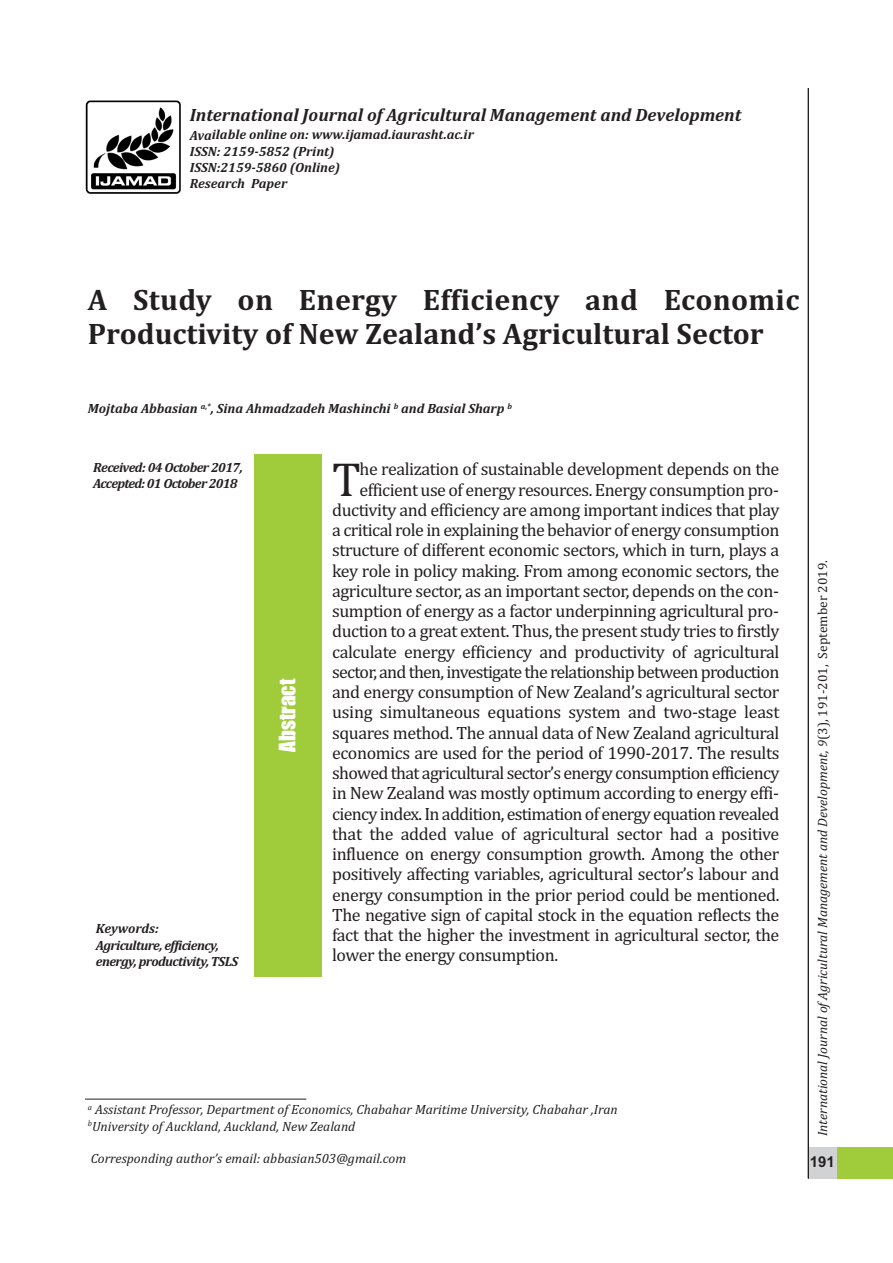
<style>
.page{position:relative;width:893px;height:1263px;background:#fff}
.page>*{position:absolute;margin:0;border:0;box-sizing:border-box;transform-origin:0 0}
.t1{font:48.3px "Cambria";color:#231f20}
.t2{font:700 30px/34.5px "Cambria";color:#231f20}
.t3{font:21px "Impact";color:#fff}
.t4{font:18px "Cambria";letter-spacing:-.025em;color:#231f20}
.t5{font:italic 700 18px "Cambria";color:#231f20}
.t6{font:700 15px "Arial";color:#231f20}
.t7{font:italic 13.5px/16.2px "Cambria";color:#231f20}
.t8{font:italic 700 13.5px/16.2px "Cambria";letter-spacing:-.005em;color:#231f20}
.t9{font:italic 700 13.5px/16.2px "Cambria";letter-spacing:-.04em;color:#231f20}
.t10{font:italic 700 13.5px/16.2px "Cambria";letter-spacing:-.05em;color:#231f20}
.s1{font-style:normal}
</style>
<div class="page">
<div style="left:808px;top:1147px;width:85px;height:32px;background:#a0cc3c"></div>
<div style="left:808px;top:1147px;width:29px;height:32px;background:#d1d2d4"></div>
<hr style="left:808px;top:88px;width:1px;height:1090px;background:#231f20">
<div style="left:255px;top:454px;width:67px;height:522px;background:#a0cc3c"></div>
<hr style="left:85px;top:1099px;width:221px;height:1px;background:#231f20">
<img style="left:85px;top:100px;width:96px;height:94px">
<p class="t5" style="left:190px;top:104px;width:553px">International Journal of Agricultural Management and Development</p>
<p class="t8" style="left:190px;top:127px;width:286px">Available online on: www.ijamad.iaurasht.ac.ir<br>ISSN: 2159-5852 (Print)<br>ISSN:2159-5860 (Online)<br>Research Paper</p>
<h2 class="t2" style="left:88px;top:282px;width:713px">A Study on Energy Efficiency and Economic<br>Productivity of New Zealand’s Agricultural Sector</h2>
<p class="t8" style="left:88px;top:400px;width:426px">Mojtaba Abbasian <sup>a,*</sup>, Sina Ahmadzadeh Mashinchi <sup>b</sup> and Basial Sharp <sup>b</sup></p>
<p class="t10" style="left:93px;top:459px;width:151px">Received: 04 October 2017,<br>Accepted: 01 October 2018</p>
<h1 class="t1" style="left:332px;top:451px;width:30px">T</h1>
<p class="t4" style="left:360px;top:458px;width:421px">he realization of sustainable development depends on the</p>
<p class="t4" style="left:360px;top:479px;width:421px">efficient use of energy resources. Energy consumption pro-</p>
<p class="t4" style="left:332px;top:499px;width:449px">ductivity and efficiency are among important indices that play</p>
<p class="t4" style="left:332px;top:519px;width:449px">a critical role in explaining the behavior of energy consumption</p>
<p class="t4" style="left:332px;top:539px;width:449px">structure of different economic sectors, which in turn, plays a</p>
<p class="t4" style="left:332px;top:560px;width:449px">key role in policy making. From among economic sectors, the</p>
<p class="t4" style="left:332px;top:580px;width:448px">agriculture sector, as an important sector, depends on the con-</p>
<p class="t4" style="left:332px;top:600px;width:448px">sumption of energy as a factor underpinning agricultural pro-</p>
<p class="t4" style="left:332px;top:620px;width:449px">duction to a great extent. Thus, the present study tries to firstly</p>
<p class="t4" style="left:332px;top:641px;width:449px">calculate energy efficiency and productivity of agricultural</p>
<p class="t4" style="left:332px;top:661px;width:449px">sector, and then, investigate the relationship between production</p>
<p class="t4" style="left:332px;top:681px;width:449px">and energy consumption of New Zealand’s agricultural sector</p>
<p class="t4" style="left:332px;top:701px;width:449px">using simultaneous equations system and two-stage least</p>
<p class="t4" style="left:332px;top:722px;width:449px">squares method. The annual data of New Zealand agricultural</p>
<p class="t4" style="left:332px;top:742px;width:449px">economics are used for the period of 1990-2017. The results</p>
<p class="t4" style="left:332px;top:762px;width:449px">showed that agricultural sector’s energy consumption efficiency</p>
<p class="t4" style="left:332px;top:782px;width:448px">in New Zealand was mostly optimum according to energy effi-</p>
<p class="t4" style="left:332px;top:803px;width:449px">ciency index. In addition, estimation of energy equation revealed</p>
<p class="t4" style="left:332px;top:823px;width:449px">that the added value of agricultural sector had a positive</p>
<p class="t4" style="left:332px;top:843px;width:449px">influence on energy consumption growth. Among the other</p>
<p class="t4" style="left:332px;top:863px;width:449px">positively affecting variables, agricultural sector’s labour and</p>
<p class="t4" style="left:332px;top:884px;width:449px">energy consumption in the prior period could be mentioned.</p>
<p class="t4" style="left:332px;top:904px;width:449px">The negative sign of capital stock in the equation reflects the</p>
<p class="t4" style="left:332px;top:924px;width:449px">fact that the higher the investment in agricultural sector, the</p>
<p class="t4" style="left:332px;top:944px;width:227px">lower the energy consumption.</p>
<p class="t3" style="left:276px;top:751px;width:74px;rotate:-90deg">Abstract</p>
<p class="t9" style="left:96px;top:920px;width:144px">Keywords:<br>Agriculture, efficiency, energy, productivity, TSLS</p>
<p class="t7" style="left:88px;top:1101px;width:531px"><sup>a</sup> Assistant Professor, Department of Economics, Chabahar Maritime University, Chabahar ,Iran <sup>b</sup>University of Auckland, Auckland, New Zealand</p>
<p class="t7" style="left:91px;top:1150px;width:317px">Corresponding author’s email: abbasian503@gmail.com</p>
<p class="t7" style="left:814px;top:1136px;width:577px;rotate:-90deg">International Journal ofAgricultural Management and Development, 9<span class="s1">(3), 191-201, September 2019.</span></p>
<p class="t6" style="left:810px;top:1153px;width:27px">191</p>
</div>
